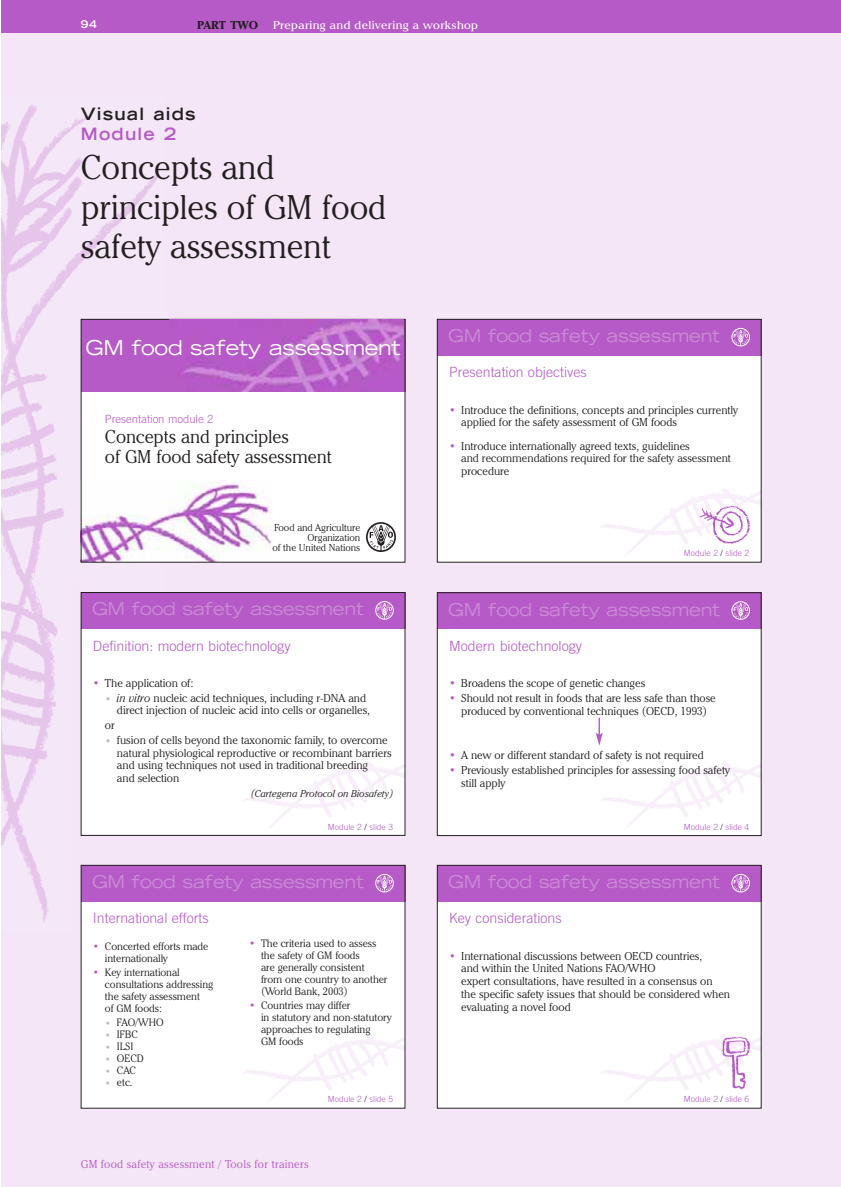
<style>
.page{position:relative;width:841px;height:1187px;background:#fff}
.page>*{position:absolute;margin:0;border:0;box-sizing:border-box;transform-origin:0 0}
.t1{font:300 33.9px/39.5px "Cheltenham IT Cby BT";color:#231f20}
.t2{font:expanded 20.4px "Trade Gothic LH";letter-spacing:-.015em;color:#fff}
.t3{font:300 18.3px/19.8px "Cheltenham IT Cby BT";color:#231f20}
.t4{font:expanded 17.7px "Trade Gothic LH";letter-spacing:-.015em;color:#cb8bd7}
.t5{font:700 expanded 16.95px "Trade Gothic LH";letter-spacing:.07em;color:#231f20}
.t6{font:700 expanded 16.95px "Trade Gothic LH";letter-spacing:.07em;color:#b55ac6}
.t7{font:300 14.1px "Trade Gothic";color:#b55ac6}
.t8{font:300 11.25px/12.8px "Cheltenham IT Cby BT";color:#231f20}
.t9{font:300 11.25px "Cheltenham IT Cby BT";letter-spacing:.025em;color:#b55ac6}
.t10{font:11.25px "Cheltenham IT Cby BT";letter-spacing:.025em;color:#fff;scale:1.04 1}
.t11{font:300 11.25px "Trade Gothic";color:#b55ac6}
.t12{font:700 11.25px "Cheltenham IT Cby BT";letter-spacing:.03em;color:#231f20;scale:1.04 1}
.t13{font:300 10.65px/12px "Cheltenham IT Cby BT";color:#231f20}
.t14{font:700 expanded 10.65px "Trade Gothic LH";color:#fff}
.t15{font:300 9.9px/9.9px "Cheltenham IT Cby BT";color:#231f20;text-align:right}
.t16{font:italic 300 9.9px "Cheltenham IT Cby BT";color:#231f20}
.t17{font:300 8.4px "Trade Gothic";color:#b55ac6}
.s1{color:#b55ac6}
.s2{color:#bcbec0}
.s3{font-style:italic}
.s4{color:#bbbdc0}
.s5{color:#231f20}
</style>
<div class="page">
<div style="left:1px;top:0;width:839px;height:1186px;background:#f4e6f6"></div>
<div style="left:1px;top:0;width:839px;height:32px;background:#b55ac6"></div>
<img style="left:1px;top:105px;width:163px;height:475px">
<img style="left:1px;top:580px;width:57px;height:342px">
<div style="left:81px;top:319px;width:324px;height:243px;background:#fff"></div>
<img style="left:83px;top:480px;width:189px;height:80px">
<div style="left:81px;top:319px;width:324px;height:72px;background:#b55ac6"></div>
<svg style="left:366px;top:522px;width:30px;height:30px"></svg>
<img style="left:183px;top:320px;width:220px;height:71px">
<div style="left:437px;top:319px;width:324px;height:243px;background:#fff"></div>
<img style="left:600px;top:489px;width:159px;height:65px">
<div style="left:437px;top:319px;width:324px;height:36px;background:#b55ac6"></div>
<svg style="left:731px;top:328px;width:19px;height:18px"></svg>
<div style="left:437px;top:319px;width:324px;height:243px;border:1px solid #231f20"></div>
<svg style="left:699px;top:506px;width:51px;height:37px"></svg>
<div style="left:81px;top:592px;width:324px;height:243px;background:#fff"></div>
<div style="left:81px;top:592px;width:324px;height:36px;background:#b55ac6"></div>
<svg style="left:375px;top:601px;width:19px;height:18px"></svg>
<div style="left:437px;top:592px;width:324px;height:243px;background:#fff"></div>
<div style="left:437px;top:592px;width:324px;height:36px;background:#b55ac6"></div>
<svg style="left:731px;top:601px;width:19px;height:18px"></svg>
<div style="left:437px;top:592px;width:324px;height:243px;border:1px solid #231f20"></div>
<svg style="left:595px;top:717px;width:7px;height:28px"></svg>
<div style="left:81px;top:864px;width:324px;height:243px;background:#fff"></div>
<div style="left:81px;top:864px;width:324px;height:36px;background:#b55ac6"></div>
<svg style="left:375px;top:873px;width:19px;height:19px"></svg>
<div style="left:437px;top:864px;width:324px;height:243px;background:#fff"></div>
<img style="left:600px;top:1035px;width:159px;height:65px">
<div style="left:437px;top:864px;width:324px;height:36px;background:#b55ac6"></div>
<svg style="left:731px;top:873px;width:19px;height:19px"></svg>
<div style="left:437px;top:864px;width:324px;height:243px;border:1px solid #231f20"></div>
<svg style="left:722px;top:1036px;width:27px;height:52px"></svg>
<p class="t14" style="left:81px;top:20px;width:17px">94</p>
<p class="t12" style="left:197px;top:20px;width:60px">PART TWO</p>
<p class="t10" style="left:273px;top:21px;width:198px">Preparing and delivering a workshop</p>
<h3 class="t5" style="left:81px;top:107px;width:116px">Visual aids</h3>
<h3 class="t6" style="left:81px;top:127px;width:97px">Module 2</h3>
<h1 class="t1" style="left:81px;top:150px;width:307px">Concepts and principles of GM food safety assessment</h1>
<h2 class="t2" style="left:85px;top:340px;width:317px">GM food safety assessment</h2>
<p class="t11" style="left:105px;top:415px;width:110px">Presentation module 2</p>
<h3 class="t3" style="left:105px;top:428px;width:228px">Concepts and principles<br>of GM food safety assessment</h3>
<p class="t15" style="left:272px;top:523px;width:89px">Food and Agriculture<br>Organization<br>of the United Nations</p>
<h3 class="t4" style="left:92px;top:602px;width:273px">GM food safety assessment</h3>
<p class="t7" style="left:93px;top:640px;width:199px">Definition: modern biotechnology</p>
<p class="t8" style="left:93px;top:677px;width:102px"><span class="s1">•</span> The application of:</p>
<p class="t8" style="left:117px;top:692px;width:254px;text-indent:-12px"><span class="s2">•</span> <span class="s3">in vitro</span> nucleic acid techniques, including r-DNA and direct injection of nucleic acid into cells or organelles,</p>
<p class="t8" style="left:105px;top:719px;width:11px">or</p>
<p class="t8" style="left:117px;top:734px;width:276px;text-indent:-12px"><span class="s4">•</span> fusion of cells beyond the taxonomic family, to overcome natural physiological reproductive or recombinant barriers and using techniques not used in traditional breeding<br>and selection</p>
<p class="t16" style="left:251px;top:789px;width:143px">(Cartegena Protocol on Biosafety)</p>
<p class="t17" style="left:328px;top:823px;width:67px">Module 2 <span class="s5">/</span> slide 3</p>
<h3 class="t4" style="left:92px;top:875px;width:273px">GM food safety assessment</h3>
<p class="t7" style="left:93px;top:912px;width:117px">International efforts</p>
<p class="t13" style="left:105px;top:940px;width:105px;text-indent:-12px"><span class="s1">•</span> Concerted efforts made internationally</p>
<p class="t13" style="left:105px;top:966px;width:110px;text-indent:-12px"><span class="s1">•</span> Key international consultations addressing the safety assessment<br>of GM foods:</p>
<p class="t13" style="left:105px;top:1016px;width:60px"><span class="s2">•</span> FAO/WHO</p>
<p class="t13" style="left:105px;top:1028px;width:34px"><span class="s2">•</span> IFBC</p>
<p class="t13" style="left:105px;top:1040px;width:30px"><span class="s2">•</span> ILSI</p>
<p class="t13" style="left:105px;top:1052px;width:40px"><span class="s2">•</span> OECD</p>
<p class="t13" style="left:105px;top:1064px;width:32px"><span class="s2">•</span> CAC</p>
<p class="t13" style="left:105px;top:1076px;width:29px"><span class="s2">•</span> etc.</p>
<p class="t13" style="left:261px;top:937px;width:128px;text-indent:-12px"><span class="s1">•</span> The criteria used to assess the safety of GM foods<br>are generally consistent from one country to another (World Bank, 2003)</p>
<p class="t13" style="left:261px;top:999px;width:132px;text-indent:-12px"><span class="s1">•</span> Countries may differ<br>in statutory and non-statutory approaches to regulating<br>GM foods</p>
<p class="t17" style="left:328px;top:1096px;width:67px">Module 2 <span class="s5">/</span> slide 5</p>
<p class="t9" style="left:81px;top:1159px;width:229px">GM food safety assessment / Tools for trainers</p>
<h3 class="t4" style="left:448px;top:329px;width:273px">GM food safety assessment</h3>
<p class="t7" style="left:449px;top:367px;width:139px">Presentation objectives</p>
<p class="t8" style="left:461px;top:404px;width:278px;text-indent:-12px"><span class="s1">•</span> Introduce the definitions, concepts and principles currently applied for the safety assessment of GM foods</p>
<p class="t8" style="left:461px;top:440px;width:271px;text-indent:-12px"><span class="s1">•</span> Introduce internationally agreed texts, guidelines<br>and recommendations required for the safety assessment procedure</p>
<p class="t17" style="left:683px;top:550px;width:67px">Module 2 <span class="s5">/</span> slide 2</p>
<h3 class="t4" style="left:448px;top:602px;width:273px">GM food safety assessment</h3>
<p class="t7" style="left:449px;top:640px;width:134px">Modern biotechnology</p>
<p class="t8" style="left:449px;top:677px;width:197px"><span class="s1">•</span> Broadens the scope of genetic changes</p>
<p class="t8" style="left:449px;top:692px;width:268px;text-align:center"><span class="s1">•</span> Should not result in foods that are less safe than those produced by conventional techniques (OECD, 1993)</p>
<p class="t8" style="left:449px;top:749px;width:256px"><span class="s1">•</span> A new or different standard of safety is not required</p>
<p class="t8" style="left:461px;top:764px;width:270px;text-indent:-12px"><span class="s1">•</span> Previously established principles for assessing food safety still apply</p>
<p class="t17" style="left:683px;top:823px;width:67px">Module 2 <span class="s5">/</span> slide 4</p>
<h3 class="t4" style="left:448px;top:875px;width:273px">GM food safety assessment</h3>
<p class="t7" style="left:449px;top:912px;width:114px">Key considerations</p>
<p class="t8" style="left:461px;top:949px;width:270px;text-indent:-12px"><span class="s1">•</span> International discussions between OECD countries,<br>and within the United Nations FAO/WHO<br>expert consultations, have resulted in a consensus on the specific safety issues that should be considered when evaluating a novel food</p>
<p class="t17" style="left:683px;top:1096px;width:67px">Module 2 <span class="s5">/</span> slide 6</p>
</div>
